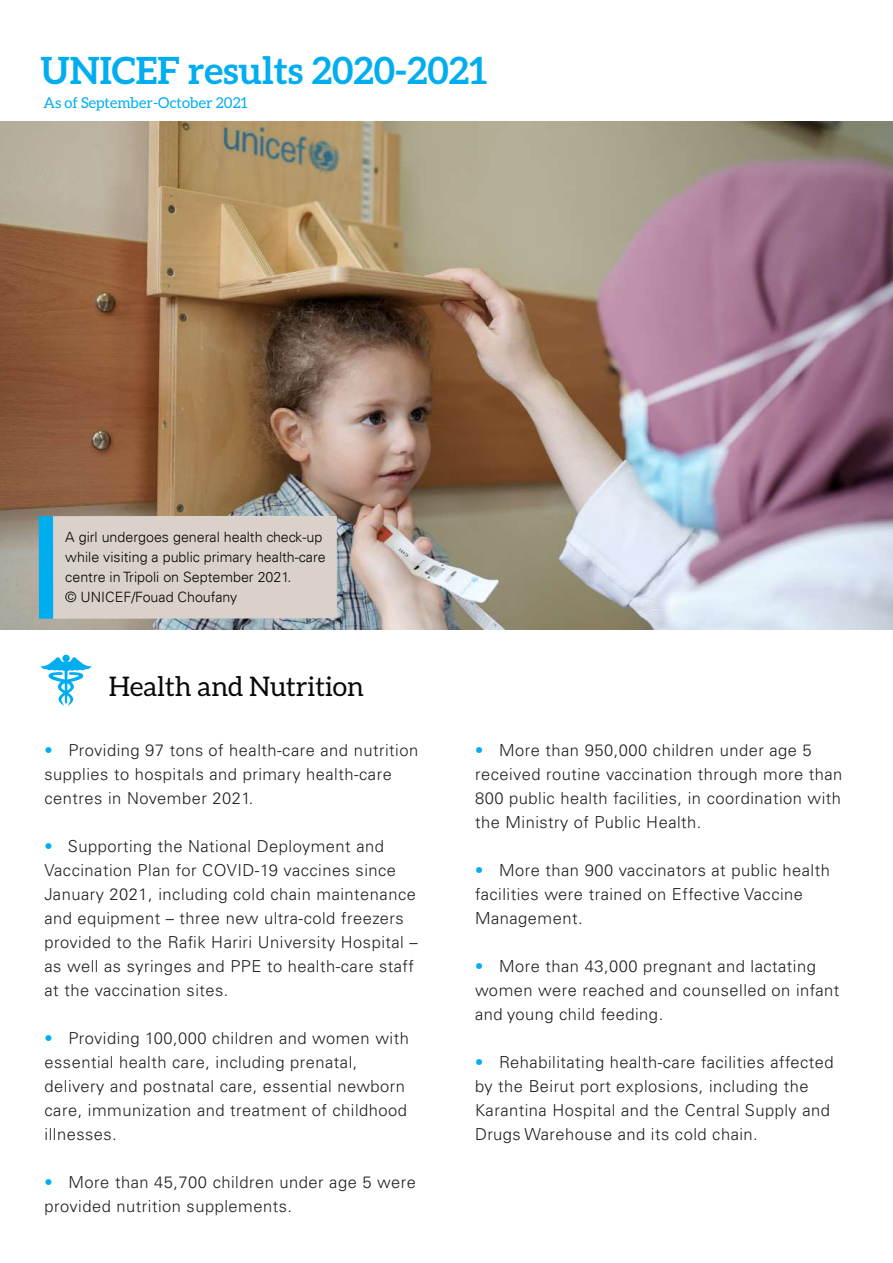
<style>
.page{position:relative;width:893px;height:1263px;background:#fff}
.page>*{position:absolute;margin:0;border:0;box-sizing:border-box;transform-origin:0 0}
.t1{font:700 37.5px "Aleo";color:#00aeef}
.t2{font:27px "Aleo";color:#0a0604}
.t3{font:300 16.5px/24px "Univers LT Pro 45";letter-spacing:.03em;color:#231f20}
.t4{font:15px "Aleo";color:#00aeef}
.t5{font:300 14.25px/20px "Univers LT";color:#0a0604}
.s1{color:#00aeef}
</style>
<div class="page">
<img style="left:0;top:122px;width:893px;height:508px">
<svg style="left:41px;top:655px;width:51px;height:51px"></svg>
<div style="left:52px;top:516px;width:285px;height:103px;background:#d9d1ca"></div>
<div style="left:39px;top:516px;width:14px;height:103px;background:#00aeef"></div>
<h1 class="t1" style="left:41px;top:49px;width:448px">UNICEF results 2020-2021</h1>
<p class="t4" style="left:44px;top:94px;width:206px">As of September-October 2021</p>
<p class="t5" style="left:65px;top:527px;width:262px">A girl undergoes general health check-up while visiting a public primary health-care centre in Tripoli on September 2021.<br>© UNICEF/Fouad Choufany</p>
<h2 class="t2" style="left:109px;top:671px;width:257px">Health and Nutrition</h2>
<p class="t3" style="left:45px;top:738px;width:375px"><span class="s1">•</span> Providing 97 tons of health-care and nutrition supplies to hospitals and primary health-care centres in November 2021.</p>
<p class="t3" style="left:45px;top:834px;width:375px"><span class="s1">•</span> Supporting the National Deployment and Vaccination Plan for COVID-19 vaccines since January 2021, including cold chain maintenance and equipment – three new ultra-cold freezers provided to the Rafik Hariri University Hospital – as well as syringes and PPE to health-care staff at the vaccination sites.</p>
<p class="t3" style="left:45px;top:1026px;width:366px"><span class="s1">•</span> Providing 100,000 children and women with essential health care, including prenatal, delivery and postnatal care, essential newborn care, immunization and treatment of childhood illnesses.</p>
<p class="t3" style="left:45px;top:1170px;width:373px"><span class="s1">•</span> More than 45,700 children under age 5 were provided nutrition supplements.</p>
<p class="t3" style="left:475px;top:738px;width:369px"><span class="s1">•</span> More than 950,000 children under age 5 received routine vaccination through more than 800 public health facilities, in coordination with the Ministry of Public Health.</p>
<p class="t3" style="left:475px;top:858px;width:356px"><span class="s1">•</span> More than 900 vaccinators at public health facilities were trained on Effective Vaccine<br>Management.</p>
<p class="t3" style="left:475px;top:954px;width:366px"><span class="s1">•</span> More than 43,000 pregnant and lactating women were reached and counselled on infant and young child feeding.</p>
<p class="t3" style="left:475px;top:1050px;width:360px"><span class="s1">•</span> Rehabilitating health-care facilities affected by the Beirut port explosions, including the Karantina Hospital and the Central Supply and Drugs Warehouse and its cold chain.</p>
</div>
